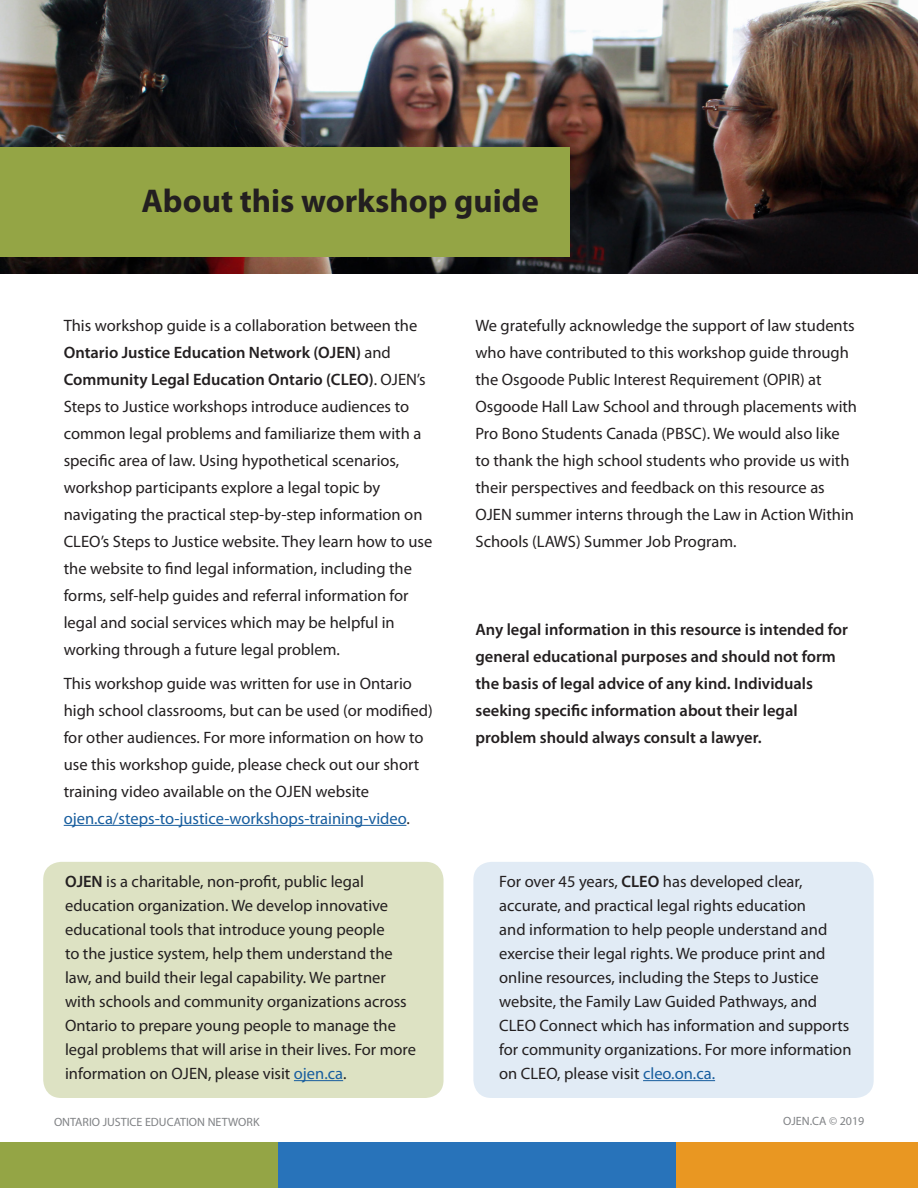
<style>
.page{position:relative;width:918px;height:1188px;background:#fff}
.page>*{position:absolute;margin:0;border:0;box-sizing:border-box;transform-origin:0 0}
.t1{font:700 33px "Myriad Pro";color:#231f20}
.t2{font:16.5px/27px "Myriad Pro";color:#231f20}
.t3{font:600 16.5px/27px "Myriad Pro";color:#231f20}
.t4{font:12px "Myriad Pro";color:#808285}
.s1{font-weight:600}
.s2{color:#175d9e}
</style>
<div class="page">
<div style="left:43px;top:862px;width:401px;height:236px;background:#dde2c3;border-radius:18px"></div>
<div style="left:473px;top:862px;width:401px;height:236px;background:#e1ebf5;border-radius:18px"></div>
<div style="left:0;top:1142px;width:295px;height:46px;background:#94a545"></div>
<div style="left:658px;top:1142px;width:260px;height:46px;background:#e99722"></div>
<div style="left:278px;top:1142px;width:397px;height:46px;background:#2873ba"></div>
<img style="left:0;top:0;width:918px;height:273px">
<hr style="left:64px;top:825px;width:342px;height:1px;background:#175d9e">
<div style="left:0;top:147px;width:569px;height:109px;background:#94a545"></div>
<hr style="left:294px;top:1080px;width:49px;height:1px;background:#175d9e">
<hr style="left:643px;top:1080px;width:72px;height:1px;background:#175d9e">
<h1 class="t1" style="left:141px;top:179px;width:399px">About this workshop guide</h1>
<p class="t2" style="left:64px;top:312px;width:370px">This workshop guide is a collaboration between the <span class="s1">Ontario Justice Education Network (OJEN)</span> and <span class="s1">Community Legal Education Ontario (CLEO)</span>. OJEN’s Steps to Justice workshops introduce audiences to common legal problems and familiarize them with a specific area of law. Using hypothetical scenarios, workshop participants explore a legal topic by navigating the practical step-by-step information on CLEO’s Steps to Justice website. They learn how to use the website to find legal information, including the forms, self-help guides and referral information for legal and social services which may be helpful in working through a future legal problem.</p>
<p class="t2" style="left:64px;top:669px;width:370px">This workshop guide was written for use in Ontario high school classrooms, but can be used (or modified) for other audiences. For more information on how to use this workshop guide, please check out our short training video available on the OJEN website <span class="s2">ojen.ca/steps-to-justice-workshops-training-video</span>.</p>
<p class="t2" style="left:475px;top:312px;width:383px">We gratefully acknowledge the support of law students who have contributed to this workshop guide through the Osgoode Public Interest Requirement (OPIR) at Osgoode Hall Law School and through placements with Pro Bono Students Canada (PBSC). We would also like to thank the high school students who provide us with their perspectives and feedback on this resource as OJEN summer interns through the Law in Action Within Schools (LAWS) Summer Job Program.</p>
<p class="t3" style="left:475px;top:615px;width:374px">Any legal information in this resource is intended for general educational purposes and should not form the basis of legal advice of any kind. Individuals seeking specific information about their legal problem should always consult a lawyer.</p>
<p class="t2" style="left:65px;top:869px;width:353px;line-height:24px"><span class="s1">OJEN</span> is a charitable, non-profit, public legal education organization. We develop innovative educational tools that introduce young people<br>to the justice system, help them understand the law, and build their legal capability. We partner with schools and community organizations across Ontario to prepare young people to manage the legal problems that will arise in their lives. For more information on OJEN, please visit <span class="s2">ojen.ca</span>.</p>
<p class="t2" style="left:499px;top:869px;width:354px;line-height:24px">For over 45 years, <span class="s1">CLEO</span> has developed clear, accurate, and practical legal rights education<br>and information to help people understand and exercise their legal rights. We produce print and online resources, including the Steps to Justice website, the Family Law Guided Pathways, and CLEO Connect which has information and supports for community organizations. For more information on CLEO, please visit <span class="s2">cleo.on.ca.</span></p>
<p class="t4" style="left:54px;top:1115px;width:207px">ONTARIO JUSTICE EDUCATION NETWORK</p>
<p class="t4" style="left:783px;top:1114px;width:83px">OJEN.CA © 2019</p>
</div>
